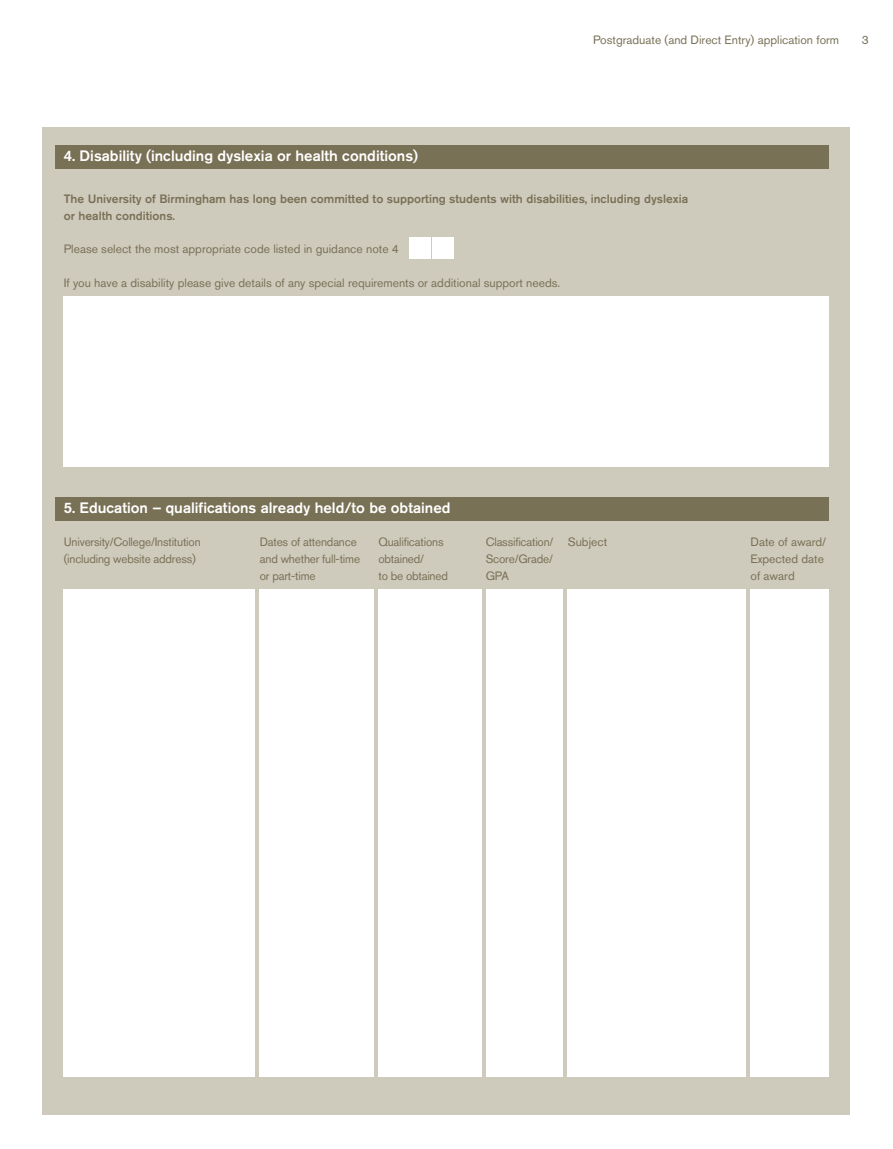
<style>
.page{position:relative;width:893px;height:1149px;background:#fff}
.page>*{position:absolute;margin:0;border:0;box-sizing:border-box;transform-origin:0 0}
.t1{font:500 15px "Akzidenz Grotesk BQ";color:#fff}
.t2{font:12px "Akzidenz Grotesk BQ";color:#797156}
.t3{font:500 12px/16.5px "Akzidenz Grotesk BQ";color:#797156}
</style>
<div class="page">
<div style="left:43px;top:128px;width:807px;height:986px;background:#cecabc"></div>
<div style="left:55px;top:497px;width:774px;height:23px;background:#797156"></div>
<div style="left:55px;top:145px;width:774px;height:23px;background:#797156"></div>
<div style="left:64px;top:297px;width:765px;height:170px;background:#fff"></div>
<div style="left:64px;top:589px;width:191px;height:487px;background:#fff"></div>
<div style="left:259px;top:589px;width:115px;height:487px;background:#fff"></div>
<div style="left:378px;top:589px;width:104px;height:487px;background:#fff"></div>
<div style="left:486px;top:589px;width:77px;height:487px;background:#fff"></div>
<div style="left:568px;top:589px;width:178px;height:487px;background:#fff"></div>
<div style="left:750px;top:589px;width:79px;height:487px;background:#fff"></div>
<div style="left:409px;top:238px;width:21px;height:21px;background:#fff"></div>
<div style="left:433px;top:238px;width:21px;height:21px;background:#fff"></div>
<p class="t2" style="left:593px;top:36px;width:248px">Postgraduate (and Direct Entry) application form</p>
<p class="t2" style="left:862px;top:36px;width:8px">3</p>
<p class="t1" style="left:64px;top:150px;width:356px">4. Disability (including dyslexia or health conditions)</p>
<p class="t3" style="left:64px;top:191px;width:626px">The University of Birmingham has long been committed to supporting students with disabilities, including dyslexia or health conditions.</p>
<p class="t2" style="left:64px;top:244px;width:337px">Please select the most appropriate code listed in guidance note 4</p>
<p class="t2" style="left:64px;top:278px;width:498px">If you have a disability please give details of any special requirements or additional support needs.</p>
<p class="t1" style="left:64px;top:502px;width:388px">5. Education – qualifications already held/to be obtained</p>
<p class="t2" style="left:64px;top:538px;width:138px">University/College/Institution</p>
<p class="t2" style="left:260px;top:538px;width:99px">Dates of attendance</p>
<p class="t2" style="left:378px;top:538px;width:67px">Qualifications</p>
<p class="t2" style="left:486px;top:538px;width:123px">Classification/ Subject</p>
<p class="t2" style="left:750px;top:538px;width:77px">Date of award/</p>
<p class="t2" style="left:64px;top:554px;width:134px">(including website address)</p>
<p class="t2" style="left:260px;top:554px;width:102px">and whether full-time</p>
<p class="t2" style="left:378px;top:554px;width:47px">obtained/</p>
<p class="t2" style="left:486px;top:554px;width:69px">Score/Grade/</p>
<p class="t2" style="left:750px;top:554px;width:75px">Expected date</p>
<p class="t2" style="left:260px;top:571px;width:57px">or part-time</p>
<p class="t2" style="left:378px;top:571px;width:71px">to be obtained</p>
<p class="t2" style="left:486px;top:571px;width:25px">GPA</p>
<p class="t2" style="left:750px;top:571px;width:46px">of award</p>
</div>
